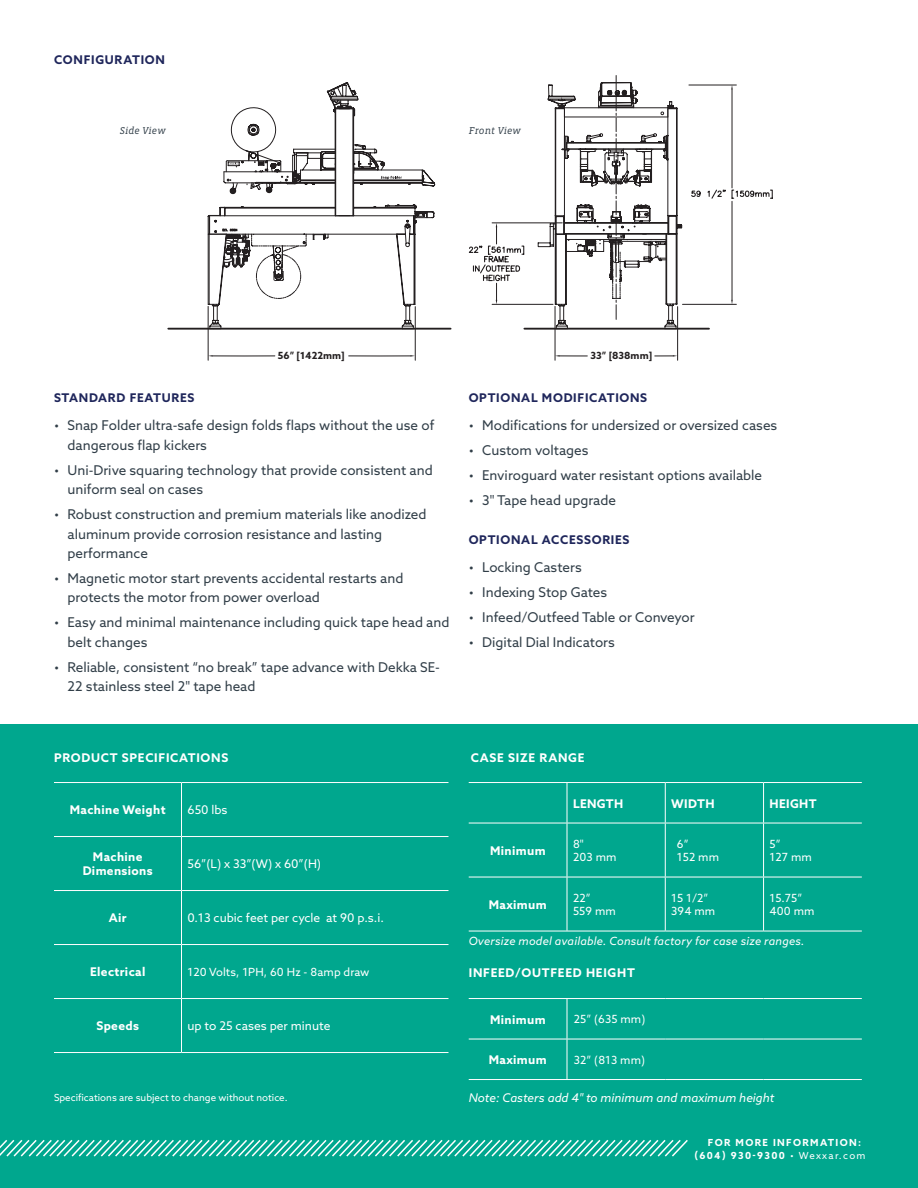
<style>
.page{position:relative;width:918px;height:1188px;background:#fff}
.page>*{position:absolute;margin:0;border:0;box-sizing:border-box;transform-origin:0 0}
.t1{font:13.5px/19.5px "Azo Sans";color:#313e48}
.CH-L_Chart_Label{font:700 12px/14.4px "Azo Sans";letter-spacing:.03em;color:#fff;text-align:center}
.t2{font:12px "Azo Sans";color:#fff}
.H7_-_Heading_Blue{font:700 12px "Azo Sans";letter-spacing:.06em;color:#1f265b}
.H7_-_Heading_White{font:700 12px "Azo Sans";letter-spacing:.06em;color:#fff}
.BenefitsRow{font:italic 12px "Azo Sans";color:#fff}
.CH-B_Chart_Body{font:11.25px/13.5px "Azo Sans";letter-spacing:.01em;color:#fff}
.Features_Row{font:italic 11.25px "Azo Sans";letter-spacing:.015em;color:#fff}
.B5_-_Captions{font:italic 10.2px "Vista Slab OTCE";letter-spacing:.01em;color:#313e48}
.t3{font:700 9.9px "Azo Sans";color:#231f20}
.Descriptions{font:9.75px "Azo Sans";color:#fff}
.Descriptions-2{font:700 9.75px/12.8px "Azo Sans";letter-spacing:.14em;color:#fff}
.s1{font-weight:400}
</style>
<div class="page">
<hr style="left:168px;top:328px;width:283px;height:2px;background:#231f20">
<hr style="left:524px;top:328px;width:185px;height:2px;background:#231f20">
<hr style="left:689px;top:85px;width:47px;height:1px;background:#231f20">
<hr style="left:683px;top:304px;width:53px;height:1px;background:#231f20">
<hr style="left:732px;top:89px;width:1px;height:99px;background:#231f20">
<hr style="left:732px;top:201px;width:1px;height:99px;background:#231f20">
<svg style="left:691px;top:188px;width:82px;height:11px"></svg>
<svg style="left:207px;top:75px;width:476px;height:286px"></svg>
<div style="left:0;top:725px;width:918px;height:463px;background:#00a78e"></div>
<svg style="left:0;top:1140px;width:688px;height:17px"></svg>
<hr style="left:469px;top:782px;width:98px;height:1px;background:#fff">
<hr style="left:567px;top:782px;width:98px;height:1px;background:#fff">
<hr style="left:567px;top:783px;width:1px;height:40px;background:#fff">
<hr style="left:665px;top:782px;width:99px;height:1px;background:#fff">
<hr style="left:665px;top:783px;width:1px;height:40px;background:#fff">
<hr style="left:764px;top:782px;width:98px;height:1px;background:#fff">
<hr style="left:763px;top:783px;width:1px;height:40px;background:#fff">
<hr style="left:469px;top:823px;width:98px;height:1px;background:#fff">
<hr style="left:567px;top:823px;width:98px;height:1px;background:#fff">
<hr style="left:567px;top:823px;width:1px;height:54px;background:#fff">
<hr style="left:665px;top:823px;width:99px;height:1px;background:#fff">
<hr style="left:665px;top:823px;width:1px;height:54px;background:#fff">
<hr style="left:764px;top:823px;width:98px;height:1px;background:#fff">
<hr style="left:763px;top:823px;width:1px;height:54px;background:#fff">
<hr style="left:469px;top:877px;width:98px;height:1px;background:#fff">
<hr style="left:567px;top:877px;width:98px;height:1px;background:#fff">
<hr style="left:567px;top:877px;width:1px;height:54px;background:#fff">
<hr style="left:665px;top:877px;width:99px;height:1px;background:#fff">
<hr style="left:665px;top:877px;width:1px;height:54px;background:#fff">
<hr style="left:764px;top:877px;width:98px;height:1px;background:#fff">
<hr style="left:763px;top:877px;width:1px;height:54px;background:#fff">
<hr style="left:469px;top:931px;width:98px;height:1px;background:#fff">
<hr style="left:567px;top:931px;width:98px;height:1px;background:#fff">
<hr style="left:665px;top:931px;width:99px;height:1px;background:#fff">
<hr style="left:764px;top:931px;width:98px;height:1px;background:#fff">
<hr style="left:469px;top:998px;width:98px;height:1px;background:#fff">
<hr style="left:567px;top:998px;width:98px;height:1px;background:#fff">
<hr style="left:567px;top:999px;width:1px;height:40px;background:#fff">
<hr style="left:665px;top:998px;width:99px;height:1px;background:#fff">
<hr style="left:764px;top:998px;width:98px;height:1px;background:#fff">
<hr style="left:567px;top:1039px;width:1px;height:40px;background:#fff">
<hr style="left:469px;top:1079px;width:98px;height:1px;background:#fff">
<hr style="left:567px;top:1079px;width:98px;height:1px;background:#fff">
<hr style="left:665px;top:1079px;width:99px;height:1px;background:#fff">
<hr style="left:764px;top:1079px;width:98px;height:1px;background:#fff">
<hr style="left:469px;top:1039px;width:98px;height:1px;background:#fff">
<hr style="left:567px;top:1039px;width:98px;height:1px;background:#fff">
<hr style="left:665px;top:1039px;width:99px;height:1px;background:#fff">
<hr style="left:764px;top:1039px;width:98px;height:1px;background:#fff">
<hr style="left:54px;top:782px;width:128px;height:1px;background:#fff">
<hr style="left:54px;top:836px;width:128px;height:1px;background:#fff">
<hr style="left:54px;top:890px;width:128px;height:1px;background:#fff">
<hr style="left:54px;top:944px;width:128px;height:1px;background:#fff">
<hr style="left:54px;top:998px;width:128px;height:1px;background:#fff">
<hr style="left:54px;top:1052px;width:128px;height:1px;background:#fff">
<hr style="left:182px;top:782px;width:266px;height:1px;background:#fff">
<hr style="left:181px;top:783px;width:1px;height:53px;background:#fff">
<hr style="left:182px;top:836px;width:266px;height:1px;background:#fff">
<hr style="left:181px;top:837px;width:1px;height:53px;background:#fff">
<hr style="left:182px;top:890px;width:266px;height:1px;background:#fff">
<hr style="left:181px;top:891px;width:1px;height:53px;background:#fff">
<hr style="left:182px;top:944px;width:266px;height:1px;background:#fff">
<hr style="left:181px;top:945px;width:1px;height:53px;background:#fff">
<hr style="left:182px;top:998px;width:266px;height:1px;background:#fff">
<hr style="left:181px;top:999px;width:1px;height:53px;background:#fff">
<hr style="left:182px;top:1052px;width:266px;height:1px;background:#fff">
<p class="H7_-_Heading_Blue" style="left:54px;top:52px;width:112px">CONFIGURATION</p>
<p class="B5_-_Captions" style="left:120px;top:125px;width:47px">Side View</p>
<p class="B5_-_Captions" style="left:469px;top:125px;width:54px">Front View</p>
<p class="t3" style="left:278px;top:349px;width:68px">56” [1422mm]</p>
<p class="t3" style="left:591px;top:349px;width:63px">33” [838mm]</p>
<p class="H7_-_Heading_Blue" style="left:54px;top:390px;width:142px">STANDARD FEATURES</p>
<p class="t1" style="left:68px;top:415px;width:368px;text-indent:-14px">• Snap Folder ultra-safe design folds flaps without the use of dangerous flap kickers</p>
<p class="t1" style="left:68px;top:460px;width:367px;text-indent:-14px">• Uni-Drive squaring technology that provide consistent and uniform seal on cases</p>
<p class="t1" style="left:68px;top:504px;width:361px;text-indent:-14px">• Robust construction and premium materials like anodized aluminum provide corrosion resistance and lasting performance</p>
<p class="t1" style="left:68px;top:568px;width:338px;text-indent:-14px">• Magnetic motor start prevents accidental restarts and protects the motor from power overload</p>
<p class="t1" style="left:68px;top:613px;width:384px;text-indent:-14px">• Easy and minimal maintenance including quick tape head and belt changes</p>
<p class="t1" style="left:68px;top:657px;width:374px;text-indent:-14px">• Reliable, consistent “no break” tape advance with Dekka SE-<br>22 stainless steel 2" tape head</p>
<p class="H7_-_Heading_Blue" style="left:469px;top:390px;width:180px">OPTIONAL MODIFICATIONS</p>
<p class="t1" style="left:469px;top:415px;width:310px">• Modifications for undersized or oversized cases</p>
<p class="t1" style="left:469px;top:440px;width:121px">• Custom voltages</p>
<p class="t1" style="left:469px;top:465px;width:295px">• Enviroguard water resistant options available</p>
<p class="t1" style="left:469px;top:490px;width:149px">• 3" Tape head upgrade</p>
<p class="H7_-_Heading_Blue" style="left:469px;top:532px;width:162px">OPTIONAL ACCESSORIES</p>
<p class="t1" style="left:469px;top:558px;width:115px">• Locking Casters</p>
<p class="t1" style="left:469px;top:583px;width:140px">• Indexing Stop Gates</p>
<p class="t1" style="left:469px;top:607px;width:227px">• Infeed/Outfeed Table or Conveyor</p>
<p class="t1" style="left:469px;top:632px;width:148px">• Digital Dial Indicators</p>
<p class="H7_-_Heading_White" style="left:54px;top:749px;width:176px">PRODUCT SPECIFICATIONS</p>
<p class="CH-L_Chart_Label" style="left:70px;top:803px;width:97px">Machine Weight</p>
<p class="t2" style="left:188px;top:802px;width:42px">650 lbs</p>
<p class="CH-L_Chart_Label" style="left:83px;top:849px;width:72px">Machine<br>Dimensions</p>
<p class="t2" style="left:188px;top:856px;width:135px">56”(L) x 33”(W) x 60”(H)</p>
<p class="CH-L_Chart_Label" style="left:109px;top:911px;width:19px">Air</p>
<p class="t2" style="left:188px;top:910px;width:198px">0.13 cubic feet per cycle at 90 p.s.i.</p>
<p class="CH-L_Chart_Label" style="left:90px;top:965px;width:57px">Electrical</p>
<p class="CH-B_Chart_Body" style="left:188px;top:965px;width:184px">120 Volts, 1PH, 60 Hz - 8amp draw</p>
<p class="CH-L_Chart_Label" style="left:96px;top:1019px;width:44px">Speeds</p>
<p class="t2" style="left:188px;top:1018px;width:144px">up to 25 cases per minute</p>
<p class="Descriptions" style="left:54px;top:1091px;width:235px">Specifications are subject to change without notice.</p>
<p class="H7_-_Heading_White" style="left:471px;top:749px;width:115px">CASE SIZE RANGE</p>
<p class="CH-L_Chart_Label" style="left:490px;top:843px;width:57px">Minimum</p>
<p class="CH-L_Chart_Label" style="left:573px;top:796px;width:52px">LENGTH</p>
<p class="CH-L_Chart_Label" style="left:671px;top:796px;width:45px">WIDTH</p>
<p class="CH-L_Chart_Label" style="left:770px;top:796px;width:49px">HEIGHT</p>
<p class="CH-B_Chart_Body" style="left:573px;top:837px;width:12px">8"</p>
<p class="CH-B_Chart_Body" style="left:573px;top:850px;width:45px">203 mm</p>
<p class="CH-B_Chart_Body" style="left:677px;top:837px;width:13px">6”</p>
<p class="CH-B_Chart_Body" style="left:677px;top:850px;width:44px">152 mm</p>
<p class="CH-B_Chart_Body" style="left:770px;top:837px;width:44px">5”<br>127 mm</p>
<p class="CH-B_Chart_Body" style="left:671px;top:891px;width:39px">15 1/2”</p>
<p class="CH-B_Chart_Body" style="left:671px;top:904px;width:46px">394 mm</p>
<p class="CH-B_Chart_Body" style="left:770px;top:891px;width:47px">15.75”<br>400 mm</p>
<p class="Features_Row" style="left:469px;top:934px;width:337px">Oversize model available. Consult factory for case size ranges.</p>
<p class="CH-B_Chart_Body" style="left:573px;top:891px;width:19px">22”</p>
<p class="CH-B_Chart_Body" style="left:573px;top:904px;width:44px">559 mm</p>
<p class="CH-L_Chart_Label" style="left:489px;top:897px;width:59px">Maximum</p>
<p class="H7_-_Heading_White" style="left:469px;top:965px;width:168px">INFEED/OUTFEED HEIGHT</p>
<p class="CH-L_Chart_Label" style="left:490px;top:1012px;width:57px">Minimum</p>
<p class="CH-B_Chart_Body" style="left:574px;top:1012px;width:73px">25” (635 mm)</p>
<p class="CH-L_Chart_Label" style="left:489px;top:1052px;width:59px">Maximum</p>
<p class="CH-B_Chart_Body" style="left:574px;top:1053px;width:73px">32” (813 mm)</p>
<p class="BenefitsRow" style="left:469px;top:1090px;width:307px">Note: Casters add 4" to minimum and maximum height</p>
<p class="Descriptions-2" style="left:694px;top:1136px;width:173px;text-indent:14px">FOR MORE INFORMATION: (604) 930-9300 <span class="s1">• Wexxar.com</span></p>
</div>
